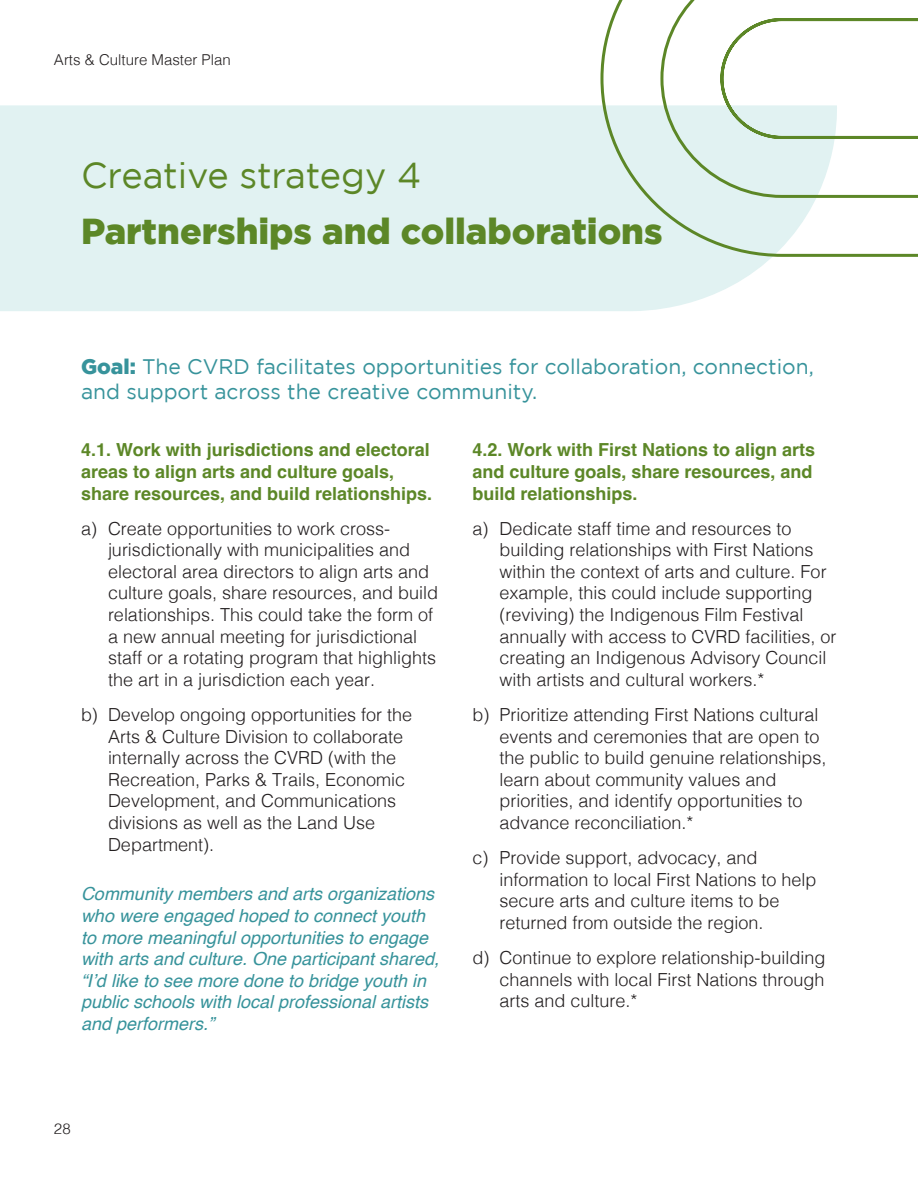
<style>
.page{position:relative;width:918px;height:1188px;background:#fff}
.page>*{position:absolute;margin:0;border:0;box-sizing:border-box;transform-origin:0 0}
.t1{font:900 36px "Gotham";color:#5c8727}
.t2{font:36px "Gotham";letter-spacing:-.005em;color:#5c8727}
.t3{font:21px/25.2px "Gotham";color:#37939b}
.t4{font:300 18px/21.6px "Helvetica";color:#231f20}
.t5{font:italic 18px/21.6px "Helvetica";color:#37939b}
.t6{font:700 18px/21.6px "Helvetica";color:#5c8727}
.t7{font:300 15px "Helvetica";color:#231f20}
.s1{font-weight:900}
</style>
<div class="page">
<div style="left:0;top:105px;width:771px;height:206px;background:#e1f2f2"></div>
<svg style="left:599px;top:0;width:319px;height:258px"></svg>
<p class="t7" style="left:54px;top:47px;width:178px">Arts &amp; Culture Master Plan</p>
<p class="t2" style="left:81px;top:155px;width:342px">Creative strategy 4</p>
<p class="t1" style="left:81px;top:211px;width:583px">Partnerships and collaborations</p>
<p class="t3" style="left:81px;top:354px;width:734px"><span class="s1">Goal:</span> The CVRD facilitates opportunities for collaboration, connection, and support across the creative community.</p>
<p class="t6" style="left:81px;top:441px;width:353px">4.1. Work with jurisdictions and electoral areas to align arts and culture goals, share resources, and build relationships.</p>
<p class="t4" style="left:108px;top:516px;width:332px;text-indent:-27px">a) Create opportunities to work cross&shy;jurisdictionally with municipalities and electoral area directors to align arts and culture goals, share resources, and build relationships. This could take the form of a new annual meeting for jurisdictional staff or a rotating program that highlights the art in a jurisdiction each year.</p>
<p class="t4" style="left:108px;top:702px;width:306px;text-indent:-27px">b) Develop ongoing opportunities for the Arts &amp; Culture Division to collaborate internally across the CVRD (with the Recreation, Parks &amp; Trails, Economic Development, and Communications divisions as well as the Land Use Department).</p>
<p class="t5" style="left:81px;top:884px;width:360px">Community members and arts organizations who were engaged hoped to connect youth to more meaningful opportunities to engage with arts and culture. One participant shared, “I’d like to see more done to bridge youth in public schools with local professional artists and performers.”</p>
<p class="t6" style="left:472px;top:441px;width:344px">4.2. Work with First Nations to align arts and culture goals, share resources, and build relationships.</p>
<p class="t4" style="left:500px;top:516px;width:339px;text-indent:-27px">a) Dedicate staff time and resources to building relationships with First Nations within the context of arts and culture. For example, this could include supporting (reviving) the Indigenous Film Festival annually with access to CVRD facilities, or creating an Indigenous Advisory Council with artists and cultural workers.*</p>
<p class="t4" style="left:500px;top:702px;width:329px;text-indent:-27px">b) Prioritize attending First Nations cultural events and ceremonies that are open to the public to build genuine relationships, learn about community values and priorities, and identify opportunities to advance reconciliation.*</p>
<p class="t4" style="left:500px;top:846px;width:319px;text-indent:-27px">c) Provide support, advocacy, and information to local First Nations to help secure arts and culture items to be returned from outside the region.</p>
<p class="t4" style="left:500px;top:945px;width:328px;text-align:justify;text-indent:-27px">d) Continue to explore relationship-building channels with local First Nations through arts and culture.*</p>
<p class="t7" style="left:54px;top:1116px;width:18px">28</p>
</div>
